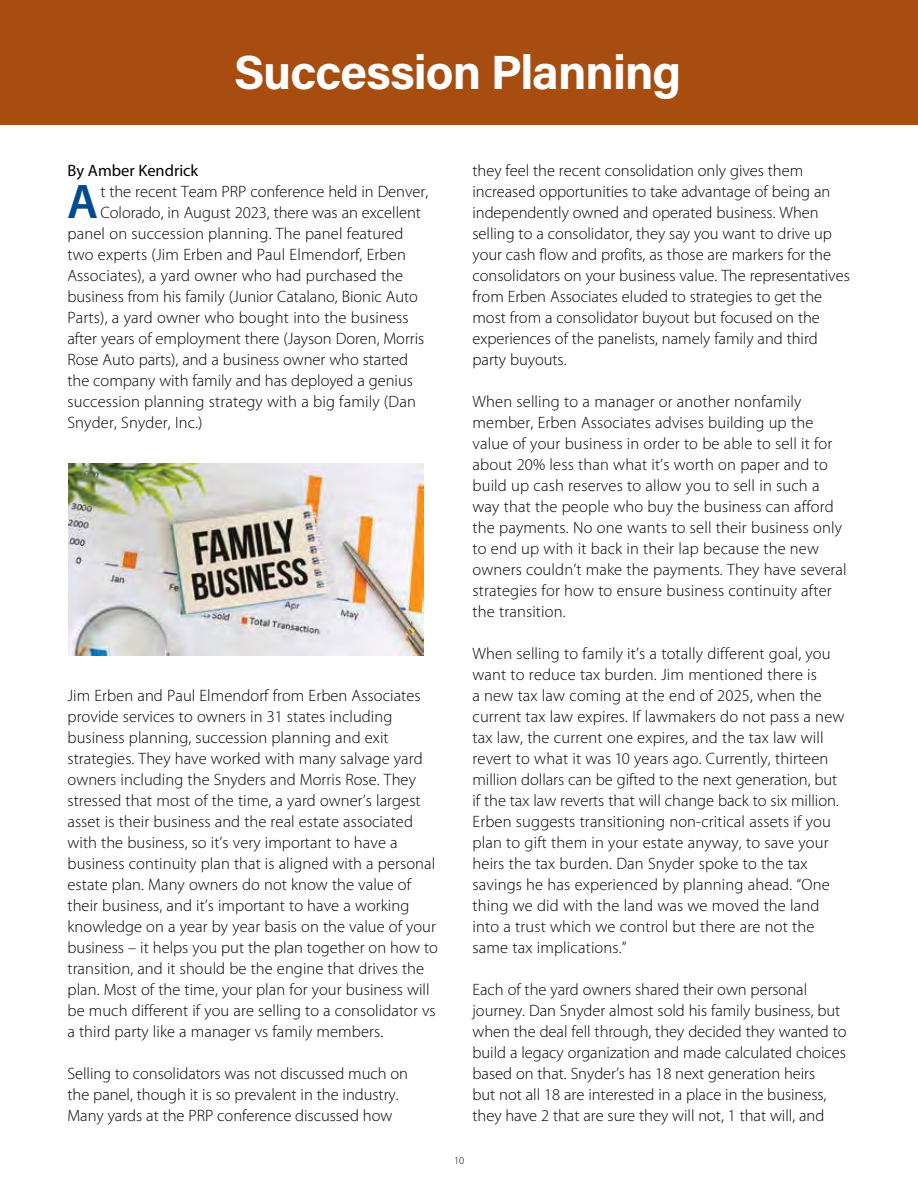
<style>
.page{position:relative;width:918px;height:1188px;background:#fff}
.page>*{position:absolute;margin:0;border:0;box-sizing:border-box;transform-origin:0 0}
.t1{font:600 48.9px "Myriad Pro";color:#004b8d}
.t2{font:48px "Acumin Variable Concept";letter-spacing:-.02em;color:#fff}
.t3{font:45px "Acumin Variable Concept";letter-spacing:-.02em;color:#fff}
.t4{font:300 16.5px/21px "Myriad Pro";letter-spacing:.005em;color:#000}
.t5{font:16.5px "Myriad Pro";color:#000}
.t6{font:300 10.5px "Myriad Pro";color:#000}
</style>
<div class="page">
<div style="left:0;top:0;width:917px;height:124px;background:#a84d10"></div>
<img style="left:68px;top:463px;width:356px;height:193px">
<h2 class="t2" style="left:234px;top:40px;width:449px">Succession Planning</h2>
<h3 class="t3" style="left:235px;top:51px;width:450px">Surviving an IRS Audit</h3>
<p class="t5" style="left:68px;top:161px;width:132px">By Amber Kendrick</p>
<p class="t4" style="left:100px;top:181px;width:329px">t the recent Team PRP conference held in Denver,</p>
<p class="t4" style="left:100px;top:202px;width:322px">Colorado, in August 2023, there was an excellent</p>
<p class="t4" style="left:68px;top:223px;width:338px">panel on succession planning. The panel featured</p>
<p class="t4" style="left:68px;top:244px;width:340px">two experts (Jim Erben and Paul Elmendorf, Erben</p>
<p class="t4" style="left:68px;top:265px;width:337px">Associates), a yard owner who had purchased the</p>
<p class="t4" style="left:68px;top:286px;width:352px">business from his family (Junior Catalano, Bionic Auto</p>
<p class="t4" style="left:68px;top:307px;width:343px">Parts), a yard owner who bought into the business</p>
<p class="t4" style="left:68px;top:328px;width:358px">after years of employment there (Jayson Doren, Morris</p>
<p class="t4" style="left:68px;top:349px;width:342px">Rose Auto parts), and a business owner who started</p>
<p class="t4" style="left:68px;top:370px;width:347px">the company with family and has deployed a genius</p>
<p class="t4" style="left:68px;top:391px;width:350px">succession planning strategy with a big family (Dan</p>
<p class="t4" style="left:68px;top:412px;width:137px">Snyder, Snyder, Inc.)</p>
<h1 class="t1" style="left:67px;top:174px;width:33px">A</h1>
<p class="t4" style="left:68px;top:685px;width:372px">Jim Erben and Paul Elmendorf from Erben Associates provide services to owners in 31 states including business planning, succession planning and exit strategies. They have worked with many salvage yard owners including the Snyders and Morris Rose. They stressed that most of the time, a yard owner’s largest asset is their business and the real estate associated with the business, so it’s very important to have a business continuity plan that is aligned with a personal estate plan. Many owners do not know the value of their business, and it’s important to have a working knowledge on a year by year basis on the value of your business – it helps you put the plan together on how to transition, and it should be the engine that drives the plan. Most of the time, your plan for your business will be much different if you are selling to a consolidator vs a third party like a manager vs family members.</p>
<p class="t4" style="left:68px;top:1063px;width:342px">Selling to consolidators was not discussed much on the panel, though it is so prevalent in the industry.<br>Many yards at the PRP conference discussed how</p>
<p class="t4" style="left:472px;top:161px;width:379px">they feel the recent consolidation only gives them increased opportunities to take advantage of being an independently owned and operated business. When selling to a consolidator, they say you want to drive up your cash flow and profits, as those are markers for the consolidators on your business value. The representatives from Erben Associates eluded to strategies to get the most from a consolidator buyout but focused on the experiences of the panelists, namely family and third party buyouts.</p>
<p class="t4" style="left:472px;top:392px;width:376px">When selling to a manager or another nonfamily member, Erben Associates advises building up the value of your business in order to be able to sell it for about 20% less than what it’s worth on paper and to build up cash reserves to allow you to sell in such a way that the people who buy the business can afford the payments. No one wants to sell their business only to end up with it back in their lap because the new owners couldn’t make the payments. They have several strategies for how to ensure business continuity after the transition.</p>
<p class="t4" style="left:472px;top:644px;width:373px">When selling to family it’s a totally different goal, you want to reduce tax burden. Jim mentioned there is<br>a new tax law coming at the end of 2025, when the current tax law expires. If lawmakers do not pass a new tax law, the current one expires, and the tax law will revert to what it was 10 years ago. Currently, thirteen million dollars can be gifted to the next generation, but if the tax law reverts that will change back to six million.<br>Erben suggests transitioning non-critical assets if you plan to gift them in your estate anyway, to save your heirs the tax burden. Dan Snyder spoke to the tax savings he has experienced by planning ahead. “One thing we did with the land was we moved the land into a trust which we control but there are not the same tax implications.”</p>
<p class="t4" style="left:472px;top:980px;width:376px">Each of the yard owners shared their own personal journey. Dan Snyder almost sold his family business, but when the deal fell through, they decided they wanted to build a legacy organization and made calculated choices based on that. Snyder’s has 18 next generation heirs<br>but not all 18 are interested in a place in the business, they have 2 that are sure they will not, 1 that will, and</p>
<p class="t6" style="left:454px;top:1155px;width:12px">10</p>
</div>
